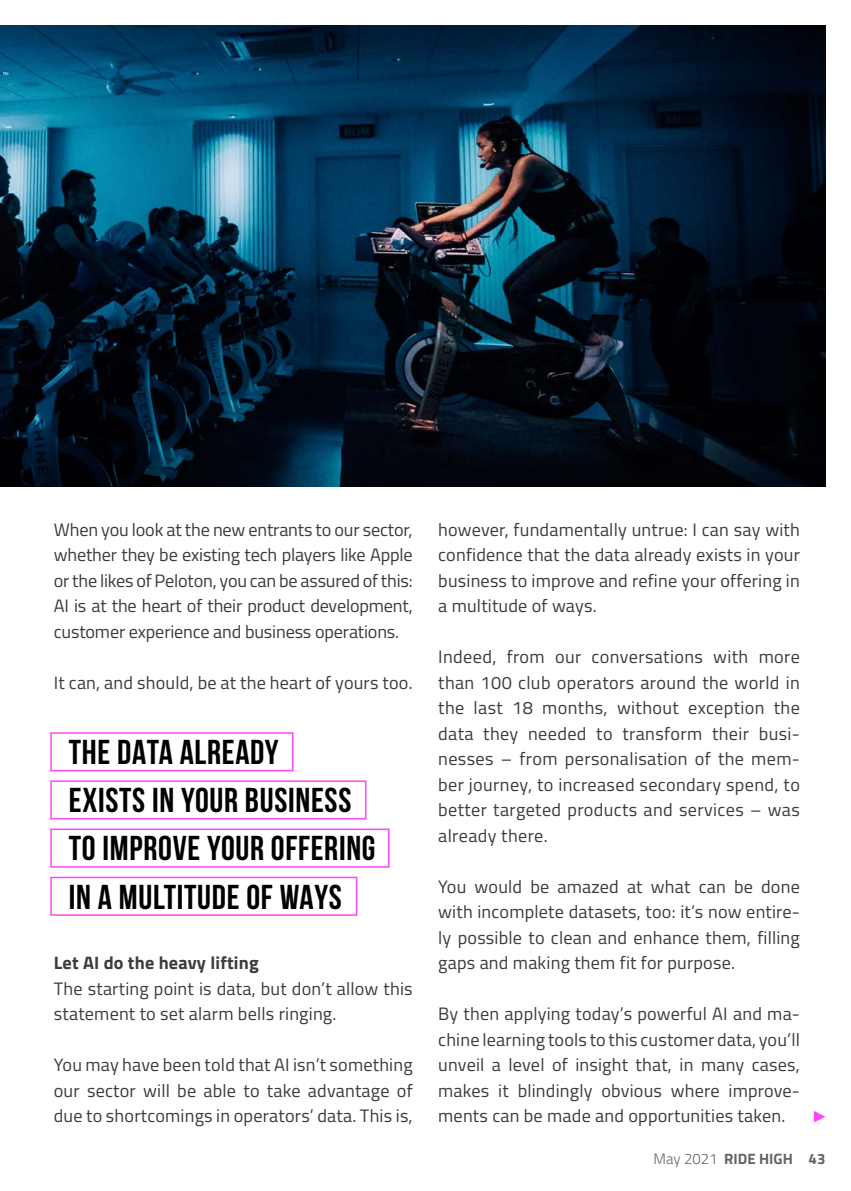
<style>
.page{position:relative;width:851px;height:1191px;background:#fff}
.page>*{position:absolute;margin:0;border:0;box-sizing:border-box;transform-origin:0 0}
.t1{font:700 34.5px/48px "Bebas Neue";letter-spacing:.02em;color:#000}
.t2{font:18px/25.5px "Cairo";letter-spacing:.01em;color:#3c3c3b;text-align:justify}
.t3{font:700 18px "Cairo";letter-spacing:.01em;color:#3c3c3b}
.t4{font:700 15px "Cairo";color:#646363}
.s1{font-weight:300}
</style>
<div class="page">
<svg style="left:813px;top:1111px;width:12px;height:11px"></svg>
<div style="left:50px;top:780px;width:316px;height:39px;border:2px solid #ff45f7"></div>
<div style="left:50px;top:876px;width:307px;height:39px;border:2px solid #ff45f7"></div>
<div style="left:50px;top:732px;width:243px;height:39px;border:2px solid #ff45f7"></div>
<div style="left:50px;top:828px;width:339px;height:39px;border:2px solid #ff45f7"></div>
<img style="left:0;top:26px;width:825px;height:460px">
<p class="t2" style="left:54px;top:517px;width:360px">When you look at the new entrants to our sector, whether they be existing tech players like Apple or the likes of Peloton, you can be assured of this:<br>AI is at the heart of their product development, customer experience and business operations.</p>
<p class="t2" style="left:54px;top:670px;width:360px">It can, and should, be at the heart of yours too.</p>
<h1 class="t1" style="left:69px;top:728px;width:308px">THE DATA ALREADY<br>EXISTS IN YOUR BUSINESS<br>TO IMPROVE YOUR OFFERING<br>IN A MULTITUDE OF WAYS</h1>
<p class="t3" style="left:54px;top:948px;width:206px">Let AI do the heavy lifting</p>
<p class="t2" style="left:54px;top:976px;width:360px">The starting point is data, but don’t allow this statement to set alarm bells ringing.</p>
<p class="t2" style="left:54px;top:1052px;width:360px">You may have been told that AI isn’t something our sector will be able to take advantage of due to shortcomings in operators’ data. This is,</p>
<p class="t2" style="left:438px;top:516px;width:363px">however, fundamentally untrue: I can say with confidence that the data already exists in your business to improve and refine your offering in a multitude of ways.</p>
<p class="t2" style="left:438px;top:644px;width:363px">Indeed, from our conversations with more than 100 club operators around the world in the last 18 months, without exception the data they needed to transform their busi&shy;nesses – from personalisation of the mem&shy;ber journey, to increased secondary spend, to better targeted products and services – was already there.</p>
<p class="t2" style="left:438px;top:874px;width:363px">You would be amazed at what can be done with incomplete datasets, too: it’s now entire&shy;ly possible to clean and enhance them, filling gaps and making them fit for purpose.</p>
<p class="t2" style="left:438px;top:1001px;width:363px">By then applying today’s powerful AI and ma&shy;chine learning tools to this customer data, you’ll unveil a level of insight that, in many cases, makes it blindingly obvious where improve&shy;ments can be made and opportunities taken.</p>
<p class="t4" style="left:653px;top:1146px;width:173px"><span class="s1">May 2021</span> RIDE HIGH 43</p>
</div>
